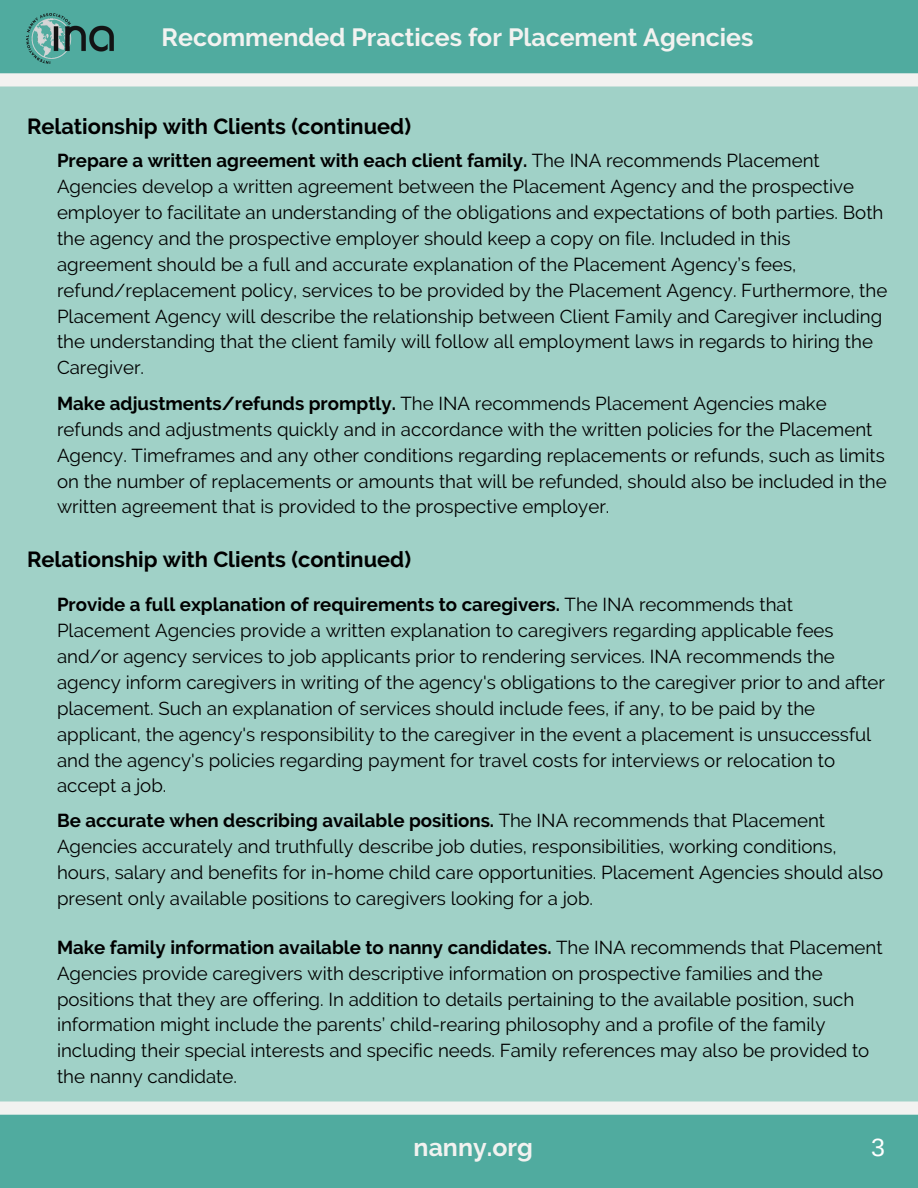
<style>
.page{position:relative;width:918px;height:1188px;background:#50ab9f}
.page>*{position:absolute;margin:0;border:0;box-sizing:border-box;transform-origin:0 0}
.t1{font:700 24.9px "Raleway";color:#f2f2f0}
.t2{font:24.9px "Arimo";color:#fff}
.t3{font:700 21.75px "Raleway";color:#000}
.t4{font:18.75px/25.8px "Raleway";color:#000}
.s1{font-weight:700}
</style>
<div class="page">
<div style="left:0;top:73px;width:918px;height:1042px;background:#a0d1c7"></div>
<img style="left:26px;top:14px;width:88px;height:49px">
<p class="t1" style="left:162px;top:23px;width:593px">Recommended Practices for Placement Agencies</p>
<p class="t3" style="left:27px;top:114px;width:386px">Relationship with Clients (continued)</p>
<p class="t4" style="left:57px;top:148px;width:832px"><span class="s1">Prepare a written agreement with each client family.</span> The INA recommends Placement Agencies develop a written agreement between the Placement Agency and the prospective employer to facilitate an understanding of the obligations and expectations of both parties. Both the agency and the prospective employer should keep a copy on file. Included in this agreement should be a full and accurate explanation of the Placement Agency’s fees, refund/replacement policy, services to be provided by the Placement Agency. Furthermore, the Placement Agency will describe the relationship between Client Family and Caregiver including the understanding that the client family will follow all employment laws in regards to hiring the Caregiver.</p>
<p class="t4" style="left:57px;top:390px;width:831px"><span class="s1">Make adjustments/refunds promptly.</span> The INA recommends Placement Agencies make refunds and adjustments quickly and in accordance with the written policies for the Placement Agency. Timeframes and any other conditions regarding replacements or refunds, such as limits on the number of replacements or amounts that will be refunded, should also be included in the written agreement that is provided to the prospective employer.</p>
<p class="t3" style="left:27px;top:547px;width:386px">Relationship with Clients (continued)</p>
<p class="t4" style="left:57px;top:592px;width:830px"><span class="s1">Provide a full explanation of requirements to caregivers.</span> The INA recommends that Placement Agencies provide a written explanation to caregivers regarding applicable fees and/or agency services to job applicants prior to rendering services. INA recommends the agency inform caregivers in writing of the agency's obligations to the caregiver prior to and after placement. Such an explanation of services should include fees, if any, to be paid by the applicant, the agency's responsibility to the caregiver in the event a placement is unsuccessful and the agency's policies regarding payment for travel costs for interviews or relocation to accept a job.</p>
<p class="t4" style="left:57px;top:808px;width:828px"><span class="s1">Be accurate when describing available positions.</span> The INA recommends that Placement Agencies accurately and truthfully describe job duties, responsibilities, working conditions, hours, salary and benefits for in-home child care opportunities. Placement Agencies should also present only available positions to caregivers looking for a job.</p>
<p class="t4" style="left:57px;top:934px;width:827px"><span class="s1">Make family information available to nanny candidates.</span> The INA recommends that Placement Agencies provide caregivers with descriptive information on prospective families and the positions that they are offering. In addition to details pertaining to the available position, such information might include the parents’ child-rearing philosophy and a profile of the family including their special interests and specific needs. Family references may also be provided to the nanny candidate.</p>
<p class="t1" style="left:414px;top:1132px;width:121px">nanny.org</p>
<p class="t2" style="left:871px;top:1133px;width:15px">3</p>
</div>
